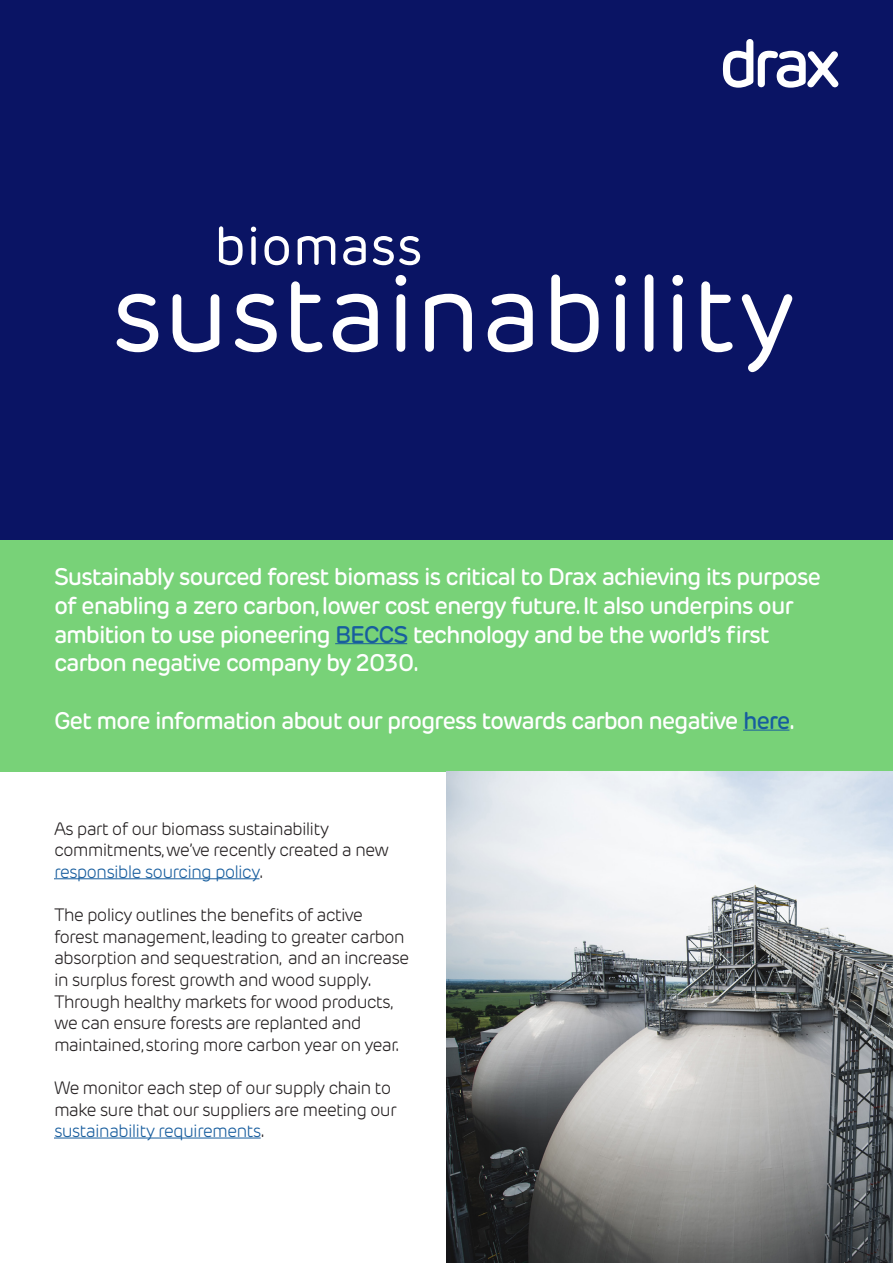
<style>
.page{position:relative;width:893px;height:1263px;background:#fff}
.page>*{position:absolute;margin:0;border:0;box-sizing:border-box;transform-origin:0 0}
.t1{font:108px "Rubrik New";color:#fff}
.t2{font:54px "Rubrik New";color:#fff}
.t3{font:500 24px/28.8px "Rubrik New";letter-spacing:-.05em;color:#fff}
.t4{font:300 18px/21.6px "Rubrik New";letter-spacing:-.05em;color:#231f20}
.s1{color:#175d9e}
</style>
<div class="page">
<div style="left:0;top:0;width:893px;height:755px;background:#0a1464"></div>
<div style="left:0;top:540px;width:893px;height:232px;background:#78d278"></div>
<svg style="left:723px;top:39px;width:115px;height:49px"></svg>
<hr style="left:335px;top:643px;width:72px;height:1px;background:#175d9e">
<hr style="left:743px;top:730px;width:46px;height:1px;background:#175d9e">
<img style="left:446px;top:772px;width:447px;height:491px">
<hr style="left:54px;top:878px;width:205px;height:1px;background:#175d9e">
<hr style="left:54px;top:1138px;width:207px;height:1px;background:#175d9e">
<p class="t2" style="left:214px;top:214px;width:210px">biomass</p>
<p class="t1" style="left:111px;top:249px;width:685px">sustainability</p>
<p class="t3" style="left:54px;top:562px;width:769px">Sustainably sourced forest biomass is critical to Drax achieving its purpose of enabling a zero carbon, lower cost energy future. It also underpins our ambition to use pioneering <span class="s1">BECCS</span> technology and be the world’s first carbon negative company by 2030.</p>
<p class="t3" style="left:54px;top:706px;width:742px">Get more information about our progress towards carbon negative <span class="s1">here</span>.</p>
<p class="t4" style="left:54px;top:818px;width:337px">As part of our biomass sustainability commitments, we’ve recently created a new <span class="s1">responsible sourcing policy</span>.</p>
<p class="t4" style="left:54px;top:904px;width:357px">The policy outlines the benefits of active forest management, leading to greater carbon absorption and sequestration, and an increase in surplus forest growth and wood supply.<br>Through healthy markets for wood products, we can ensure forests are replanted and maintained, storing more carbon year on year.</p>
<p class="t4" style="left:54px;top:1077px;width:344px">We monitor each step of our supply chain to make sure that our suppliers are meeting our <span class="s1">sustainability requirements</span>.</p>
</div>
